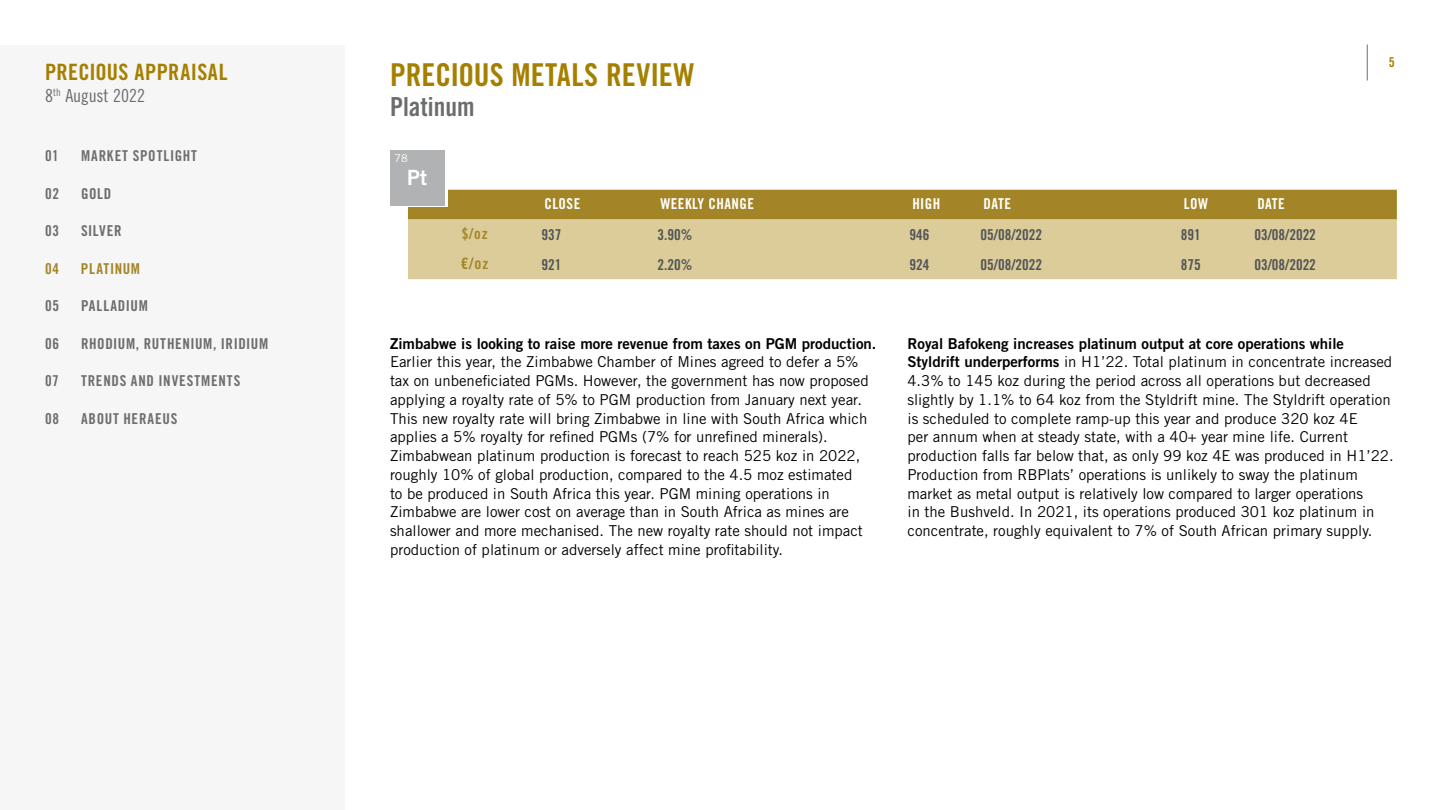
<style>
.page{position:relative;width:1440px;height:810px;background:#fff}
.page>*{position:absolute;margin:0;border:0;box-sizing:border-box;transform-origin:0 0}
.t1{font:31.5px "Trade Gothic LT Std Bd Cn 20";color:#a58000}
.t2{font:26.25px "Trade Gothic LT Std Bd Cn 20";color:#6b6c6e}
.t3{font:22.5px "Trade Gothic LT Std Bd Cn 20";letter-spacing:.015em;color:#a58000}
.t4{font:21px "Trade Gothic LT Std Bd 2";color:#fff}
.t5{font:18px "Trade Gothic LT Std Cn 18";letter-spacing:-.005em;color:#6b6c6e}
.t6{font:15.75px "Trade Gothic LT Std Bd Cn 20";color:#a38527}
.t7{font:15px/18.8px "Trade Gothic LT Std";color:#000}
.t8{font:15px "Trade Gothic LT Std Bd 2";color:#000}
.t9{font:15px "Trade Gothic LT Std Bd Cn 20";color:#535456}
.t10{font:15px "Trade Gothic LT Std Bd Cn 20";letter-spacing:.055em;color:#6e6e6e}
.t11{font:15px "Trade Gothic LT Std Bd Cn 20";letter-spacing:.04em;color:#6b6c6e}
.t12{font:15px "Trade Gothic LT Std Bd Cn 20";letter-spacing:.03em;color:#fff}
.t13{font:15px "Trade Gothic LT Std Bd Cn 20";letter-spacing:.05em;color:#a38527}
.t14{font:13.5px "Trade Gothic LT Std Bd Cn 20";color:#a58000}
.t15{font:10.8px "Trade Gothic LT Std";color:#fff}
.s1{font-size:15px}
.s2{font-family:"Trade Gothic LT Std Bd 2"}
</style>
<div class="page">
<hr style="left:1367px;top:44px;width:1px;height:36px;background:#6e6e6e">
<div style="left:408px;top:190px;width:989px;height:30px;background:#a38527"></div>
<div style="left:408px;top:220px;width:989px;height:59px;background:#dbcc99"></div>
<div style="left:393px;top:152px;width:54px;height:55px;background:linear-gradient(to bottom,#fff,#fff)"></div>
<div style="left:390px;top:150px;width:54px;height:55px;background:#b1b2b3"></div>
<div style="left:0;top:45px;width:345px;height:765px;background:#f6f6f6"></div>
<h3 class="t3" style="left:45px;top:58px;width:184px">PRECIOUS APPRAISAL</h3>
<p class="t5" style="left:45px;top:85px;width:102px">8<sup>th</sup> August 2022</p>
<p class="t10" style="left:45px;top:147px;width:15px">01</p>
<p class="t10" style="left:81px;top:147px;width:117px">MARKET SPOTLIGHT</p>
<p class="t11" style="left:45px;top:184px;width:16px">02</p>
<p class="t11" style="left:81px;top:184px;width:32px">GOLD</p>
<p class="t11" style="left:45px;top:222px;width:16px">03</p>
<p class="t11" style="left:81px;top:222px;width:42px">SILVER</p>
<p class="t13" style="left:45px;top:259px;width:16px">04</p>
<p class="t13" style="left:81px;top:259px;width:61px">PLATINUM</p>
<p class="t11" style="left:45px;top:297px;width:16px">05</p>
<p class="t11" style="left:81px;top:297px;width:68px">PALLADIUM</p>
<p class="t11" style="left:45px;top:334px;width:16px">06</p>
<p class="t11" style="left:81px;top:334px;width:189px">RHODIUM, RUTHENIUM, IRIDIUM</p>
<p class="t10" style="left:45px;top:372px;width:15px">07</p>
<p class="t10" style="left:81px;top:372px;width:161px">TRENDS AND INVESTMENTS</p>
<p class="t10" style="left:45px;top:409px;width:16px">08</p>
<p class="t10" style="left:81px;top:409px;width:98px">ABOUT HERAEUS</p>
<h1 class="t1" style="left:390px;top:56px;width:306px">PRECIOUS METALS REVIEW</h1>
<h2 class="t2" style="left:390px;top:91px;width:86px">Platinum</h2>
<p class="t15" style="left:395px;top:152px;width:15px">78</p>
<h3 class="t4" style="left:407px;top:164px;width:21px">Pt</h3>
<p class="t12" style="left:544px;top:194px;width:37px">CLOSE</p>
<p class="t12" style="left:660px;top:194px;width:95px">WEEKLY CHANGE</p>
<p class="t12" style="left:912px;top:194px;width:30px">HIGH</p>
<p class="t12" style="left:984px;top:194px;width:29px">DATE</p>
<p class="t12" style="left:1184px;top:194px;width:26px">LOW</p>
<p class="t12" style="left:1257px;top:194px;width:29px">DATE</p>
<p class="t13" style="left:462px;top:224px;width:28px">$/oz</p>
<p class="t9" style="left:541px;top:225px;width:21px">937</p>
<p class="t9" style="left:657px;top:225px;width:36px">3.90%</p>
<p class="t9" style="left:909px;top:225px;width:21px">946</p>
<p class="t9" style="left:981px;top:225px;width:63px">05/08/2022</p>
<p class="t9" style="left:1181px;top:225px;width:21px">891</p>
<p class="t9" style="left:1254px;top:225px;width:63px">03/08/2022</p>
<p class="t6" style="left:461px;top:254px;width:29px">€/o<span class="s1">z</span></p>
<p class="t9" style="left:541px;top:255px;width:21px">921</p>
<p class="t9" style="left:657px;top:255px;width:36px">2.20%</p>
<p class="t9" style="left:909px;top:255px;width:21px">924</p>
<p class="t9" style="left:981px;top:255px;width:63px">05/08/2022</p>
<p class="t9" style="left:1181px;top:255px;width:21px">875</p>
<p class="t9" style="left:1254px;top:255px;width:63px">03/08/2022</p>
<p class="t14" style="left:1389px;top:54px;width:7px">5</p>
<p class="t8" style="left:390px;top:334px;width:488px">Zimbabwe is looking to raise more revenue from taxes on PGM production.</p>
<p class="t7" style="left:390px;top:353px;width:480px">Earlier this year, the Zimbabwe Chamber of Mines agreed to defer a 5% tax on unbeneficiated PGMs. However, the government has now proposed applying a royalty rate of 5% to PGM production from January next year.<br>This new royalty rate will bring Zimbabwe in line with South Africa which applies a 5% royalty for refined PGMs (7% for unrefined minerals).<br>Zimbabwean platinum production is forecast to reach 525 koz in 2022, roughly 10% of global production, compared to the 4.5 moz estimated<br>to be produced in South Africa this year. PGM mining operations in Zimbabwe are lower cost on average than in South Africa as mines are shallower and more mechanised. The new royalty rate should not impact production of platinum or adversely affect mine profitability.</p>
<p class="t8" style="left:908px;top:334px;width:438px">Royal Bafokeng increases platinum output at core operations while</p>
<p class="t7" style="left:908px;top:353px;width:488px"><span class="s2">Styldrift underperforms</span> in H1’22. Total platinum in concentrate increased 4.3% to 145 koz during the period across all operations but decreased slightly by 1.1% to 64 koz from the Styldrift mine. The Styldrift operation is scheduled to complete ramp-up this year and produce 320 koz 4E<br>per annum when at steady state, with a 40+ year mine life. Current production falls far below that, as only 99 koz 4E was produced in H1’22.<br>Production from RBPlats’ operations is unlikely to sway the platinum market as metal output is relatively low compared to larger operations<br>in the Bushveld. In 2021, its operations produced 301 koz platinum in concentrate, roughly equivalent to 7% of South African primary supply.</p>
</div>
